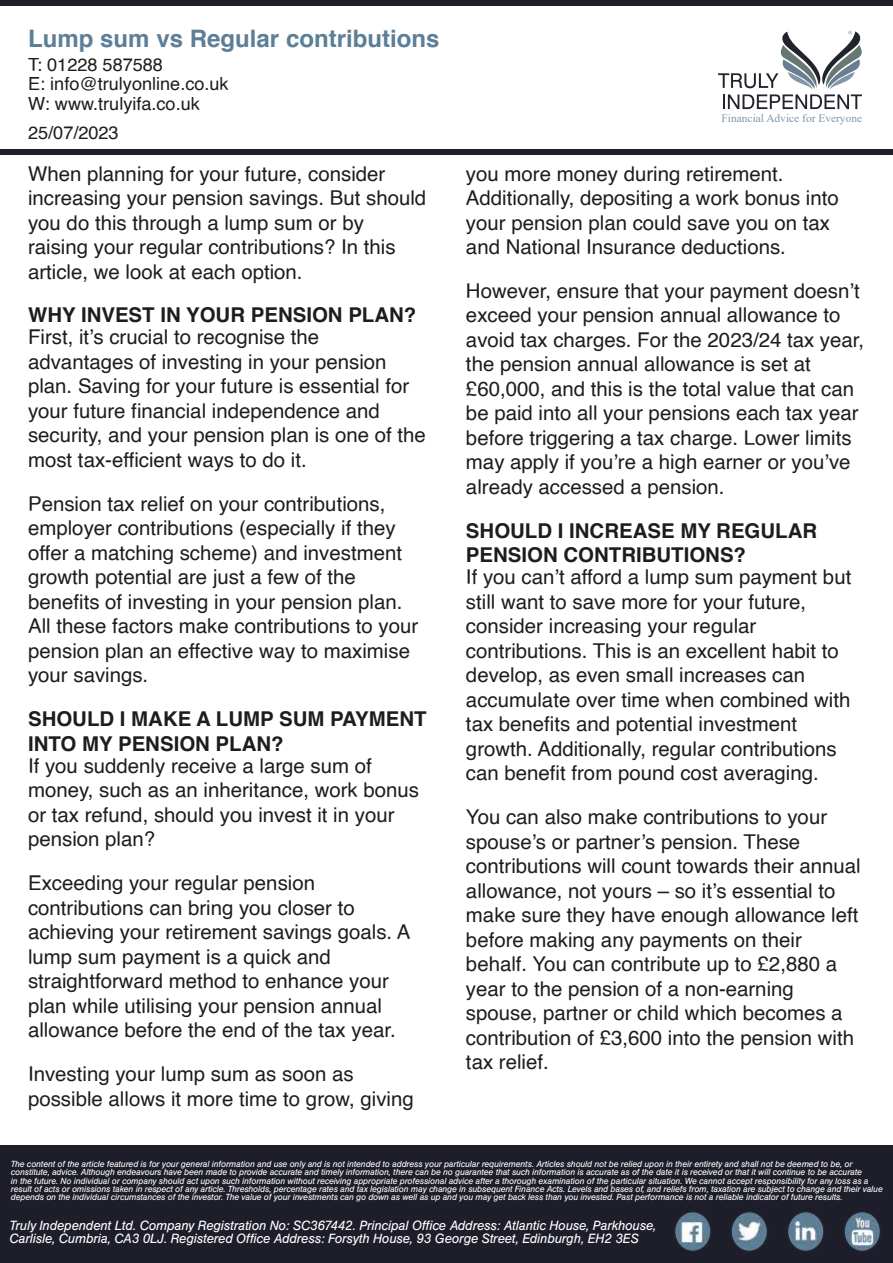
<style>
.page{position:relative;width:893px;height:1263px;background:#fff}
.page>*{position:absolute;margin:0;border:0;box-sizing:border-box;transform-origin:0 0}
.t1{font:700 24px "Helvetica";color:#5c7e96}
.t2{font:20.4px/24.5px "Helvetica";color:#1d1d1b}
.t3{font:700 20.4px/24.5px "Helvetica";color:#1d1d1b}
.t4{font:18.15px/19.2px "Helvetica";color:#1d1d1b}
.t5{font:italic 13.2px/12.8px "Helvetica BQ";color:#fff}
.t6{font:11.4px "Times New Roman";color:#8396a8}
.t7{font:italic 8.7px/8.4px "Helvetica BQ";color:#fff}
</style>
<div class="page">
<div style="left:0;top:1146px;width:893px;height:117px;background:#1d1e29"></div>
<img style="left:677px;top:1214px;width:32px;height:35px">
<div style="left:674px;top:1211px;width:38px;height:41px;border:2px solid #252533;border-radius:50%"></div>
<img style="left:733px;top:1214px;width:32px;height:35px">
<div style="left:730px;top:1211px;width:38px;height:41px;border:2px solid #252533;border-radius:50%"></div>
<img style="left:790px;top:1214px;width:32px;height:35px">
<div style="left:787px;top:1211px;width:38px;height:41px;border:2px solid #252533;border-radius:50%"></div>
<img style="left:846px;top:1214px;width:32px;height:35px">
<div style="left:843px;top:1211px;width:38px;height:41px;border:2px solid #252533;border-radius:50%"></div>
<div style="left:0;top:0;width:893px;height:6px;background:#1d1e29"></div>
<div style="left:0;top:149px;width:893px;height:6px;background:#1d1e29"></div>
<svg style="left:718px;top:31px;width:144px;height:78px"></svg>
<p class="t1" style="left:28px;top:19px;width:413px">Lump sum vs Regular contributions</p>
<p class="t4" style="left:28px;top:56px;width:202px">T: 01228 587588<br>E: info@trulyonline.co.uk<br>W: www.trulyifa.co.uk</p>
<p class="t4" style="left:28px;top:123px;width:92px">25/07/2023</p>
<p class="t2" style="left:28px;top:162px;width:400px">When planning for your future, consider increasing your pension savings. But should you do this through a lump sum or by raising your regular contributions? In this article, we look at each option.</p>
<p class="t3" style="left:28px;top:303px;width:390px">WHY INVEST IN YOUR PENSION PLAN?</p>
<p class="t2" style="left:28px;top:326px;width:399px">First, it’s crucial to recognise the advantages of investing in your pension plan. Saving for your future is essential for your future financial independence and security, and your pension plan is one of the most tax-efficient ways to do it.</p>
<p class="t2" style="left:28px;top:492px;width:392px">Pension tax relief on your contributions, employer contributions (especially if they offer a matching scheme) and investment growth potential are just a few of the benefits of investing in your pension plan.<br>All these factors make contributions to your pension plan an effective way to maximise your savings.</p>
<p class="t3" style="left:28px;top:707px;width:400px">SHOULD I MAKE A LUMP SUM PAYMENT<br>INTO MY PENSION PLAN?</p>
<p class="t2" style="left:28px;top:754px;width:392px">If you suddenly receive a large sum of money, such as an inheritance, work bonus or tax refund, should you invest it in your pension plan?</p>
<p class="t2" style="left:28px;top:871px;width:384px">Exceeding your regular pension contributions can bring you closer to achieving your retirement savings goals. A lump sum payment is a quick and straightforward method to enhance your plan while utilising your pension annual allowance before the end of the tax year.</p>
<p class="t2" style="left:28px;top:1062px;width:387px">Investing your lump sum as soon as possible allows it more time to grow, giving</p>
<p class="t6" style="left:722px;top:110px;width:142px">Financial Advice for Everyone</p>
<p class="t2" style="left:466px;top:162px;width:374px">you more money during retirement.<br>Additionally, depositing a work bonus into your pension plan could save you on tax and National Insurance deductions.</p>
<p class="t2" style="left:466px;top:279px;width:400px">However, ensure that your payment doesn’t exceed your pension annual allowance to avoid tax charges. For the 2023/24 tax year, the pension annual allowance is set at £60,000, and this is the total value that can be paid into all your pensions each tax year before triggering a tax charge. Lower limits may apply if you’re a high earner or you’ve already accessed a pension.</p>
<p class="t3" style="left:466px;top:519px;width:353px">SHOULD I INCREASE MY REGULAR<br>PENSION CONTRIBUTIONS?</p>
<p class="t2" style="left:466px;top:566px;width:387px">If you can’t afford a lump sum payment but still want to save more for your future, consider increasing your regular contributions. This is an excellent habit to develop, as even small increases can accumulate over time when combined with tax benefits and potential investment growth. Additionally, regular contributions can benefit from pound cost averaging.</p>
<p class="t2" style="left:466px;top:805px;width:396px">You can also make contributions to your spouse’s or partner’s pension. These contributions will count towards their annual allowance, not yours – so it’s essential to make sure they have enough allowance left before making any payments on their behalf. You can contribute up to £2,880 a year to the pension of a non-earning spouse, partner or child which becomes a contribution of £3,600 into the pension with tax relief.</p>
<p class="t7" style="left:11px;top:1160px;width:873px">The content of the article featured is for your general information and use only and is not intended to address your particular requirements. Articles should not be relied upon in their entirety and shall not be deemed to be, or constitute, advice. Although endeavours have been made to provide accurate and timely information, there can be no guarantee that such information is accurate as of the date it is received or that it will continue to be accurate<br>in the future. No individual or company should act upon such information without receiving appropriate professional advice after a thorough examination of the particular situation. We cannot accept responsibility for any loss as a result of acts or omissions taken in respect of any article. Thresholds, percentage rates and tax legislation may change in subsequent Finance Acts. Levels and bases of, and reliefs from, taxation are subject to change and their value depends on the individual circumstances of the investor. The value of your investments can go down as well as up and you may get back less than you invested. Past performance is not a reliable indicator of future results.</p>
<p class="t5" style="left:9px;top:1219px;width:648px">Truly Independent Ltd. Company Registration No: SC367442. Principal Office Address: Atlantic House, Parkhouse,<br>Carlisle, Cumbria, CA3 0LJ. Registered Office Address: Forsyth House, 93 George Street, Edinburgh, EH2 3ES</p>
</div>
